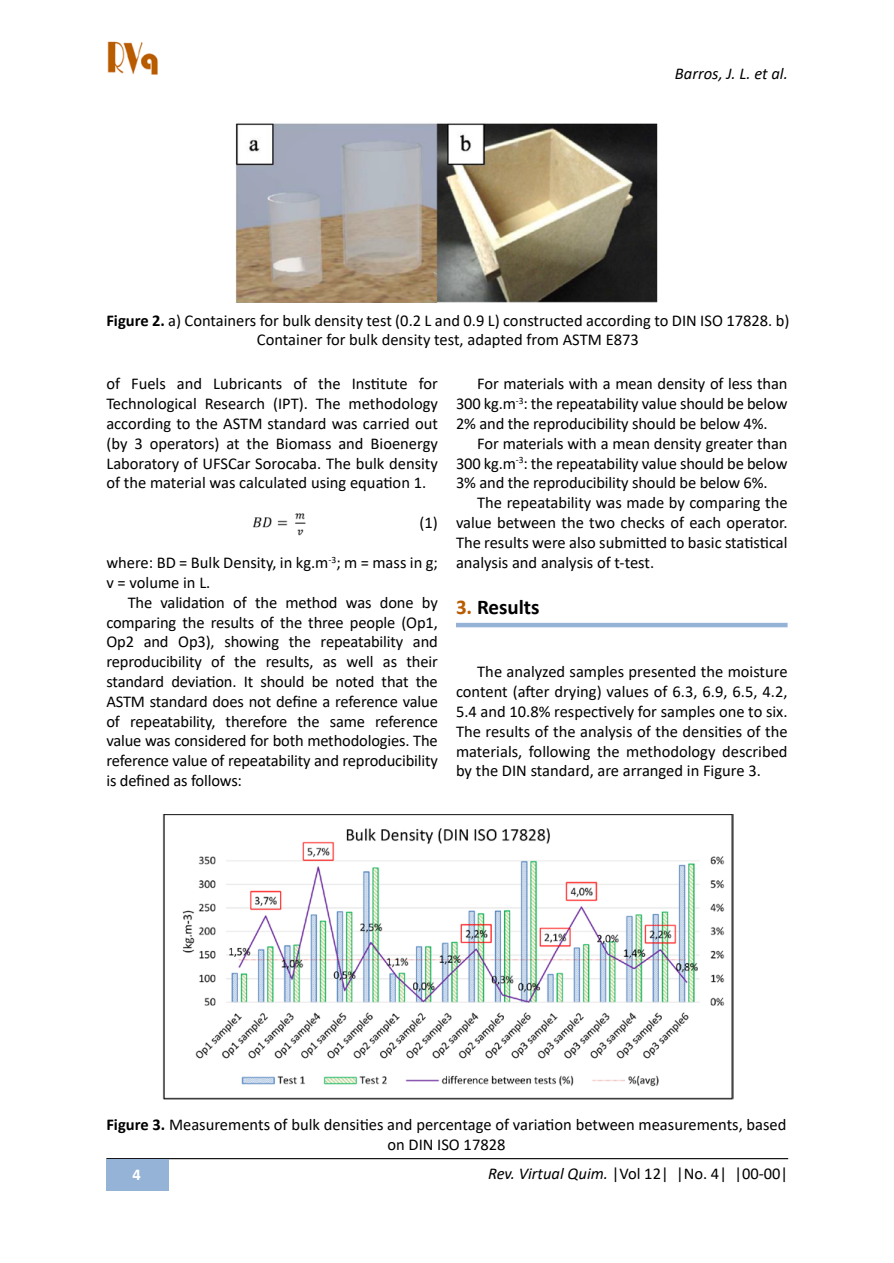
<style>
.page{position:relative;width:894px;height:1263px;background:#fff}
.page>*{position:absolute;margin:0;border:0;box-sizing:border-box;transform-origin:0 0}
.t1{font:700 21px "Calibri";color:#000}
.t2{font:16.5px/19.8px "Calibri";color:#000;text-align:justify}
.t3{font:italic 16.5px "Calibri";color:#000}
.t4{font:700 16.5px "Calibri";color:#fff}
.s1{font-weight:700}
.s2{color:#b95c00}
.s3{font-style:italic}
</style>
<div class="page">
<hr style="left:106px;top:1158px;width:681px;height:1px;background:#000">
<div style="left:106px;top:1159px;width:63px;height:31px;background:#95b3d7"></div>
<img style="left:107px;top:41px;width:51px;height:34px">
<img style="left:253px;top:513px;width:53px;height:23px">
<hr style="left:456px;top:623px;width:331px;height:4px;background:#95b3d7">
<img style="left:235px;top:123px;width:423px;height:179px">
<img style="left:162px;top:814px;width:571px;height:285px">
<p class="t3" style="left:674px;top:62px;width:114px">Barros, J. L. et al.</p>
<p class="t2" style="left:106px;top:310px;width:684px;text-align:center"><span class="s1">Figure 2.</span> a) Containers for bulk density test (0.2 L and 0.9 L) constructed according to DIN ISO 17828. b)<br>Container for bulk density test, adapted from ASTM E873</p>
<p class="t2" style="left:106px;top:373px;width:333px">of Fuels and Lubricants of the Institute for Technological Research (IPT). The methodology according to the ASTM standard was carried out (by 3 operators) at the Biomass and Bioenergy Laboratory of UFSCar Sorocaba. The bulk density of the material was calculated using equation 1.</p>
<p class="t2" style="left:419px;top:512px;width:20px">(1)</p>
<p class="t2" style="left:106px;top:552px;width:333px">where: BD = Bulk Density, in kg.m<sup>-3</sup>; m = mass in g; v = volume in L.</p>
<p class="t2" style="left:106px;top:592px;width:333px;text-indent:21px">The validation of the method was done by comparing the results of the three people (Op1, Op2 and Op3), showing the repeatability and reproducibility of the results, as well as their standard deviation. It should be noted that the ASTM standard does not define a reference value of repeatability, therefore the same reference value was considered for both methodologies. The reference value of repeatability and reproducibility is defined as follows:</p>
<p class="t2" style="left:456px;top:373px;width:333px;text-indent:21px">For materials with a mean density of less than 300 kg.m<sup>-3</sup>: the repeatability value should be below 2% and the reproducibility should be below 4%.</p>
<p class="t2" style="left:456px;top:433px;width:333px;text-indent:21px">For materials with a mean density greater than 300 kg.m<sup>-3</sup>: the repeatability value should be below 3% and the reproducibility should be below 6%.</p>
<p class="t2" style="left:456px;top:492px;width:333px;text-indent:21px">The repeatability was made by comparing the value between the two checks of each operator.<br>The results were also submitted to basic statistical analysis and analysis of t-test.</p>
<p class="t1" style="left:456px;top:592px;width:85px"><span class="s2">3.</span> Results</p>
<p class="t2" style="left:456px;top:661px;width:333px;text-indent:21px">The analyzed samples presented the moisture content (after drying) values of 6.3, 6.9, 6.5, 4.2, 5.4 and 10.8% respectively for samples one to six.<br>The results of the analysis of the densities of the materials, following the methodology described by the DIN standard, are arranged in Figure 3.</p>
<p class="t2" style="left:106px;top:1114px;width:681px;text-align:center"><span class="s1">Figure 3.</span> Measurements of bulk densities and percentage of variation between measurements, based on DIN ISO 17828</p>
<p class="t4" style="left:132px;top:1162px;width:10px">4</p>
<p class="t2" style="left:488px;top:1163px;width:301px"><span class="s3">Rev. Virtual Quim.</span> |Vol 12| |No. 4| |00-00|</p>
</div>
